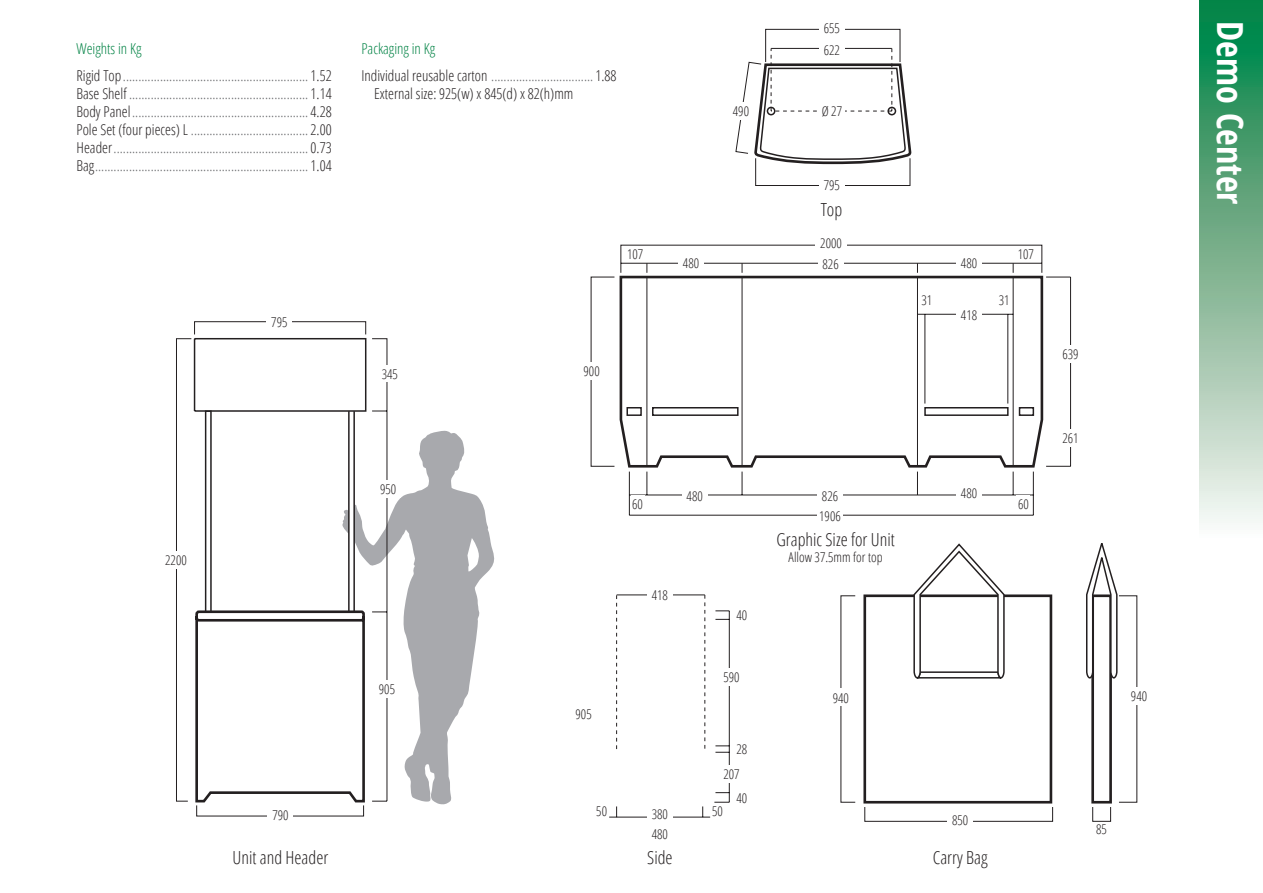
<style>
.page{position:relative;width:1263px;height:893px;background:#fff}
.page>*{position:absolute;margin:0;border:0;box-sizing:border-box;transform-origin:0 0}
.t1{font:700 condensed 36px "Open Sans";color:#fff}
.t2{font:300 condensed 18px "Open Sans";color:#231f20}
.t3{font:300 condensed 15px/18px "Open Sans";color:#6c6d70}
.t4{font:300 condensed 15px "Open Sans";color:#231f20}
.t5{font:300 condensed 13.5px/20px "Open Sans";color:#231f20}
.s1{color:#008244}
.s2{color:#231f20}
</style>
<div class="page">
<svg style="left:1199px;top:0;width:64px;height:523px;background:#79b593"></svg>
<svg style="left:1034px;top:278px;width:10px;height:190px"></svg>
<svg style="left:590px;top:275px;width:444px;height:241px"></svg>
<svg style="left:1046px;top:466px;width:24px;height:1px"></svg>
<hr style="left:1070px;top:277px;width:1px;height:189px;background:#231f20">
<svg style="left:620px;top:244px;width:450px;height:34px"></svg>
<svg style="left:715px;top:792px;width:14px;height:1px"></svg>
<svg style="left:715px;top:752px;width:14px;height:1px"></svg>
<svg style="left:715px;top:745px;width:14px;height:1px"></svg>
<svg style="left:715px;top:619px;width:14px;height:1px"></svg>
<svg style="left:715px;top:610px;width:14px;height:1px"></svg>
<hr style="left:729px;top:611px;width:1px;height:191px;background:#231f20">
<svg style="left:714px;top:802px;width:15px;height:1px"></svg>
<hr style="left:617px;top:594px;width:88px;height:1px;background:#231f20">
<svg style="left:704px;top:595px;width:1px;height:154px"></svg>
<svg style="left:616px;top:595px;width:1px;height:154px"></svg>
<hr style="left:609px;top:817px;width:101px;height:1px;background:#231f20">
<svg style="left:388px;top:431px;width:107px;height:374px;fill:#a8a9ad"></svg>
<div style="left:194px;top:321px;width:172px;height:14px;border:1px solid #231f20"></div>
<svg style="left:176px;top:338px;width:212px;height:465px"></svg>
<svg style="left:840px;top:595px;width:213px;height:227px"></svg>
<div style="left:863px;top:594px;width:189px;height:209px;border:3px solid #231f20"></div>
<svg style="left:913px;top:543px;width:92px;height:136px"></svg>
<svg style="left:1086px;top:543px;width:51px;height:279px"></svg>
<div style="left:828px;top:689px;width:26px;height:17px;background:#fff"></div>
<div style="left:1126px;top:688px;width:26px;height:17px;background:#fff"></div>
<div style="left:947px;top:811px;width:26px;height:17px;background:#fff"></div>
<div style="left:719px;top:668px;width:25px;height:17px;background:#fff"></div>
<div style="left:719px;top:765px;width:25px;height:17px;background:#fff"></div>
<div style="left:647px;top:805px;width:26px;height:17px;background:#fff"></div>
<div style="left:647px;top:587px;width:26px;height:16px;background:#fff"></div>
<svg style="left:735px;top:29px;width:177px;height:157px"></svg>
<div style="left:819px;top:103px;width:26px;height:17px;background:#fff"></div>
<div style="left:819px;top:20px;width:26px;height:17px;background:#fff"></div>
<div style="left:819px;top:41px;width:26px;height:17px;background:#fff"></div>
<div style="left:819px;top:176px;width:26px;height:17px;background:#fff"></div>
<div style="left:728px;top:103px;width:26px;height:17px;background:#fff"></div>
<div style="left:163px;top:552px;width:26px;height:17px;background:#fff"></div>
<div style="left:374px;top:680px;width:26px;height:17px;background:#fff"></div>
<div style="left:377px;top:366px;width:26px;height:16px;background:#fff"></div>
<div style="left:267px;top:314px;width:25px;height:17px;background:#fff"></div>
<div style="left:375px;top:480px;width:26px;height:17px;background:#fff"></div>
<div style="left:682px;top:487px;width:25px;height:17px;background:#fff"></div>
<div style="left:817px;top:487px;width:26px;height:17px;background:#fff"></div>
<div style="left:956px;top:485px;width:26px;height:17px;background:#fff"></div>
<div style="left:631px;top:495px;width:13px;height:18px;background:#fff"></div>
<div style="left:817px;top:507px;width:26px;height:17px;background:#fff"></div>
<div style="left:1017px;top:495px;width:13px;height:18px;background:#fff"></div>
<div style="left:1058px;top:429px;width:25px;height:17px;background:#fff"></div>
<div style="left:1058px;top:345px;width:25px;height:17px;background:#fff"></div>
<div style="left:1013px;top:248px;width:26px;height:12px;background:#fff"></div>
<div style="left:956px;top:254px;width:26px;height:17px;background:#fff"></div>
<div style="left:678px;top:254px;width:26px;height:17px;background:#fff"></div>
<div style="left:818px;top:255px;width:25px;height:17px;background:#fff"></div>
<div style="left:815px;top:234px;width:32px;height:17px;background:#fff"></div>
<div style="left:579px;top:362px;width:25px;height:17px;background:#fff"></div>
<div style="left:622px;top:248px;width:26px;height:12px;background:#fff"></div>
<div style="left:956px;top:306px;width:26px;height:17px;background:#fff"></div>
<div style="left:920px;top:291px;width:13px;height:18px;background:#fff"></div>
<div style="left:997px;top:291px;width:14px;height:18px;background:#fff"></div>
<p class="t3" style="left:77px;top:35px;width:257px;line-height:26.5px"><span class="s1">Weights in Kg<br></span><span class="s2">Rigid Top</span>............................................................ <span class="s2">1.52</span></p>
<p class="t3" style="left:77px;top:84px;width:257px;text-align:justify"><span class="s2">Base Shelf</span> .......................................................... <span class="s2">1.14<br>Body Panel</span> ......................................................... <span class="s2">4.28<br>Pole Set (four pieces) L</span> ...................................... <span class="s2">2.00<br>Header</span>............................................................... <span class="s2">0.73<br>Bag</span>..................................................................... <span class="s2">1.04</span></p>
<p class="t5" style="left:271px;top:312px;width:18px">795</p>
<p class="t3" style="left:361px;top:35px;width:257px;line-height:26.5px"><span class="s1">Packaging in Kg<br></span><span class="s2">Individual reusable carton</span> ................................. <span class="s2">1.88</span></p>
<p class="t4" style="left:374px;top:83px;width:201px">External size: 925(w) x 845(d) x 82(h)mm</p>
<p class="t5" style="left:382px;top:364px;width:18px">345</p>
<p class="t5" style="left:627px;top:244px;width:18px">107</p>
<p class="t5" style="left:583px;top:361px;width:18px">900</p>
<p class="t5" style="left:733px;top:101px;width:18px">490</p>
<p class="t5" style="left:824px;top:17px;width:18px;line-height:21.3px">655<br>622</p>
<p class="t5" style="left:822px;top:101px;width:22px">Ø 27</p>
<p class="t5" style="left:824px;top:175px;width:18px">795</p>
<p class="t2" style="left:821px;top:197px;width:23px">Top</p>
<p class="t5" style="left:820px;top:233px;width:23px">2000</p>
<p class="t5" style="left:683px;top:252px;width:18px">480</p>
<p class="t5" style="left:822px;top:253px;width:18px">826</p>
<p class="t5" style="left:961px;top:252px;width:18px">480</p>
<p class="t5" style="left:921px;top:290px;width:12px">31</p>
<p class="t5" style="left:999px;top:290px;width:12px">31</p>
<p class="t5" style="left:961px;top:304px;width:18px">418</p>
<p class="t5" style="left:1018px;top:244px;width:18px">107</p>
<p class="t5" style="left:1062px;top:344px;width:18px">639</p>
<p class="t5" style="left:165px;top:550px;width:23px">2200</p>
<p class="t5" style="left:380px;top:478px;width:18px">950</p>
<p class="t5" style="left:632px;top:494px;width:12px">60</p>
<p class="t5" style="left:652px;top:585px;width:18px">418</p>
<p class="t5" style="left:687px;top:485px;width:18px">480</p>
<p class="t5" style="left:822px;top:485px;width:18px">826</p>
<p class="t5" style="left:961px;top:483px;width:18px">480</p>
<p class="t5" style="left:819px;top:505px;width:23px">1906</p>
<p class="t5" style="left:736px;top:605px;width:12px">40</p>
<p class="t2" style="left:776px;top:527px;width:120px">Graphic Size for Unit</p>
<p class="t5" style="left:789px;top:547px;width:95px">Allow 37.5mm for top</p>
<p class="t5" style="left:1018px;top:494px;width:12px">60</p>
<p class="t5" style="left:1062px;top:428px;width:18px">261</p>
<p class="t5" style="left:272px;top:805px;width:18px">790</p>
<p class="t5" style="left:379px;top:679px;width:18px">905</p>
<p class="t5" style="left:575px;top:704px;width:18px">905</p>
<p class="t5" style="left:596px;top:801px;width:12px">50</p>
<p class="t5" style="left:652px;top:804px;width:18px">380<br>480</p>
<p class="t2" style="left:233px;top:845px;width:97px">Unit and Header</p>
<p class="t2" style="left:647px;top:845px;width:27px">Side</p>
<p class="t5" style="left:723px;top:667px;width:18px">590</p>
<p class="t5" style="left:736px;top:738px;width:12px">28</p>
<p class="t5" style="left:723px;top:764px;width:18px">207</p>
<p class="t5" style="left:712px;top:801px;width:12px">50</p>
<p class="t5" style="left:736px;top:787px;width:12px">40</p>
<p class="t5" style="left:833px;top:687px;width:18px">940</p>
<p class="t5" style="left:1131px;top:686px;width:18px">940</p>
<p class="t5" style="left:952px;top:809px;width:18px">850</p>
<p class="t2" style="left:933px;top:845px;width:56px">Carry Bag</p>
<p class="t5" style="left:1096px;top:819px;width:12px">85</p>
<h1 class="t1" style="left:1255px;top:21px;width:185px;rotate:90deg">Demo Center</h1>
</div>
